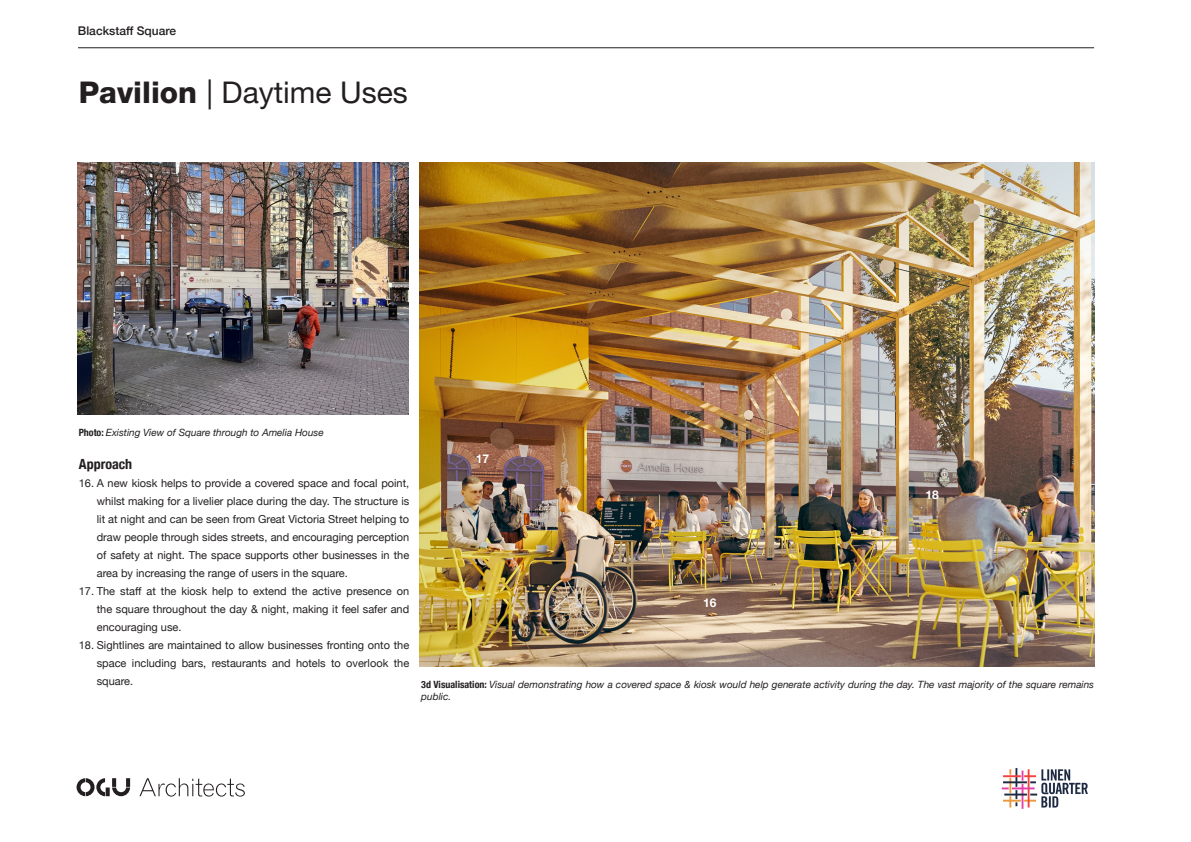
<style>
.page{position:relative;width:1191px;height:842px;background:#fff}
.page>*{position:absolute;margin:0;border:0;box-sizing:border-box;transform-origin:0 0}
.Page_title{font:30px "Helvetica Neue LT Std";color:#231f20}
.Sub_heading{font:700 condensed 14px "Helvetica Neue";color:#231f20}
.t1{font:500 12px "Helvetica Neue";color:#231f20}
.Numbering_Key{font:700 12px "Helvetica Neue";color:#fff}
.t2{font:11px/18px "Helvetica Neue";color:#231f20;text-align:justify}
.Image_Ref_or_Label{font:italic 10px/12px "Helvetica Neue";color:#231f20}
.s1{font-weight:800}
.s2{font-weight:700;font-style:normal;font-stretch:condensed}
</style>
<div class="page">
<hr style="left:78px;top:47px;width:1016px;height:1px;background:#231f20">
<img style="left:1001px;top:768px;width:87px;height:41px">
<svg style="left:77px;top:778px;width:53px;height:18px"></svg>
<svg style="left:139px;top:778px;width:106px;height:18px"></svg>
<img style="left:420px;top:163px;width:674px;height:504px">
<img style="left:78px;top:163px;width:330px;height:252px">
<p class="t1" style="left:78px;top:21px;width:100px">Blackstaff Square</p>
<p class="Page_title" style="left:79px;top:74px;width:330px"><span class="s1">Pavilion</span> | Daytime Uses</p>
<p class="Image_Ref_or_Label" style="left:79px;top:427px;width:246px"><span class="s2">Photo:</span> Existing View of Square through to Amelia House</p>
<p class="Sub_heading" style="left:79px;top:452px;width:55px">Approach</p>
<p class="t2" style="left:97px;top:474px;width:314px;text-indent:-18px">16. A new kiosk helps to provide a covered space and focal point, whilst making for a livelier place during the day. The structure is lit at night and can be seen from Great Victoria Street helping to draw people through sides streets, and encouraging perception of safety at night. The space supports other businesses in the area by increasing the range of users in the square.</p>
<p class="t2" style="left:97px;top:582px;width:314px;text-indent:-18px">17. The staff at the kiosk help to extend the active presence on the square throughout the day &amp; night, making it feel safer and encouraging use.</p>
<p class="t2" style="left:97px;top:636px;width:314px;text-indent:-18px">18. Sightlines are maintained to allow businesses fronting onto the space including bars, restaurants and hotels to overlook the square.</p>
<p class="Numbering_Key" style="left:476px;top:449px;width:15px">17</p>
<p class="Numbering_Key" style="left:703px;top:593px;width:15px">16</p>
<p class="Numbering_Key" style="left:925px;top:485px;width:15px">18</p>
<p class="Image_Ref_or_Label" style="left:421px;top:679px;width:674px"><span class="s2">3d Visualisation:</span> Visual demonstrating how a covered space &amp; kiosk would help generate activity during the day. The vast majority of the square remains public.</p>
</div>
